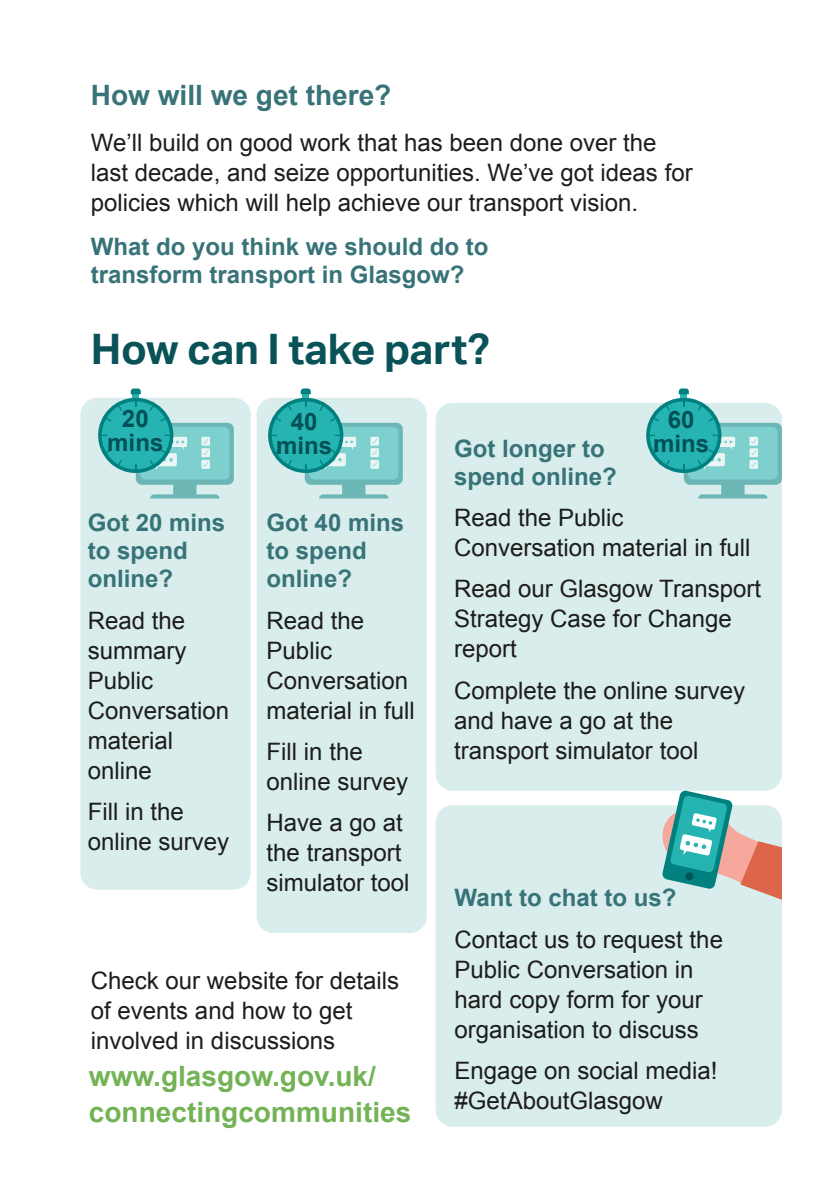
<style>
.page{position:relative;width:840px;height:1191px;background:#fff}
.page>*{position:absolute;margin:0;border:0;box-sizing:border-box;transform-origin:0 0}
.t1{font:700 42px "Aktiv Grotesk";letter-spacing:-.005em;color:#085258}
.t2{font:700 28px/36px "Arial";color:#73b356}
.t3{font:700 28px "Arial";color:#377378}
.t4{font:24px/30px "Arial";color:#1d1d1b}
.t5{font:700 24px/28px "Arial";color:#377378}
.t6{font:700 24px/24px "Arial";color:#005158;text-align:center}
</style>
<div class="page">
<div style="left:256px;top:398px;width:170px;height:535px;background:#d8edec;border-radius:17px"></div>
<div style="left:435px;top:403px;width:346px;height:387px;background:#d8edec;border-radius:17px"></div>
<div style="left:435px;top:805px;width:346px;height:321px;background:#d8edec;border-radius:17px"></div>
<div style="left:80px;top:398px;width:170px;height:491px;background:#d8edec;border-radius:17px"></div>
<svg style="left:661px;top:790px;width:120px;height:109px"></svg>
<div style="left:173px;top:477px;width:23px;height:20px;background:#6cb6b5"></div>
<div style="left:136px;top:423px;width:98px;height:62px;background:linear-gradient(to right,#6fbab9,#6eb9b8);border-radius:6px"></div>
<div style="left:140px;top:427px;width:89px;height:52px;background:#7ed0ce;border-radius:5px"></div>
<svg style="left:150px;top:494px;width:69px;height:4px"></svg>
<svg style="left:201px;top:437px;width:9px;height:9px"></svg>
<svg style="left:203px;top:439px;width:5px;height:4px"></svg>
<svg style="left:201px;top:448px;width:9px;height:9px"></svg>
<svg style="left:201px;top:460px;width:9px;height:9px"></svg>
<svg style="left:98px;top:388px;width:89px;height:85px"></svg>
<div style="left:342px;top:477px;width:23px;height:20px;background:#6cb6b5"></div>
<div style="left:304px;top:423px;width:98px;height:62px;background:linear-gradient(to right,#70bab9,#6ebab8);border-radius:6px"></div>
<div style="left:309px;top:427px;width:89px;height:52px;background:#7ed0ce;border-radius:5px"></div>
<svg style="left:319px;top:494px;width:69px;height:4px"></svg>
<svg style="left:370px;top:437px;width:9px;height:9px"></svg>
<svg style="left:370px;top:448px;width:9px;height:9px"></svg>
<svg style="left:370px;top:460px;width:9px;height:9px"></svg>
<svg style="left:268px;top:388px;width:88px;height:85px"></svg>
<div style="left:720px;top:477px;width:24px;height:20px;background:#6cb6b5"></div>
<div style="left:683px;top:423px;width:98px;height:62px;background:linear-gradient(to right,#70bab9,#6ebab9);border-radius:6px"></div>
<div style="left:687px;top:427px;width:90px;height:52px;background:#7ed0ce;border-radius:5px"></div>
<svg style="left:698px;top:494px;width:69px;height:4px"></svg>
<svg style="left:749px;top:437px;width:8px;height:9px"></svg>
<svg style="left:750px;top:439px;width:6px;height:4px"></svg>
<svg style="left:749px;top:448px;width:8px;height:9px"></svg>
<svg style="left:749px;top:460px;width:8px;height:9px"></svg>
<svg style="left:646px;top:388px;width:88px;height:85px"></svg>
<p class="t3" style="left:91px;top:77px;width:302px">How will we get there?</p>
<p class="t4" style="left:91px;top:128px;width:603px">We’ll build on good work that has been done over the last decade, and seize opportunities. We’ve got ideas for policies which will help achieve our transport vision.</p>
<p class="t5" style="left:91px;top:234px;width:399px">What do you think we should do to transform transport in Glasgow?</p>
<h1 class="t1" style="left:91px;top:325px;width:400px">How can I take part?</h1>
<p class="t6" style="left:107px;top:407px;width:58px">20 mins</p>
<p class="t6" style="left:276px;top:411px;width:58px">40 mins</p>
<p class="t6" style="left:653px;top:408px;width:58px">60 mins</p>
<p class="t5" style="left:454px;top:435px;width:164px">Got longer to spend online?</p>
<p class="t4" style="left:454px;top:503px;width:298px">Read the Public<br>Conversation material in full</p>
<p class="t4" style="left:454px;top:574px;width:308px">Read our Glasgow Transport<br>Strategy Case for Change report</p>
<p class="t4" style="left:454px;top:675px;width:292px">Complete the online survey and have a go at the transport simulator tool</p>
<p class="t5" style="left:88px;top:509px;width:139px">Got 20 mins to spend online?</p>
<p class="t4" style="left:88px;top:605px;width:143px">Read the summary<br>Public<br>Conversation material online</p>
<p class="t4" style="left:88px;top:796px;width:143px">Fill in the online survey</p>
<p class="t5" style="left:266px;top:509px;width:139px">Got 40 mins to spend online?</p>
<p class="t4" style="left:266px;top:605px;width:150px">Read the<br>Public<br>Conversation material in full</p>
<p class="t4" style="left:266px;top:736px;width:143px">Fill in the online survey</p>
<p class="t4" style="left:266px;top:808px;width:144px">Have a go at the transport simulator tool</p>
<p class="t5" style="left:454px;top:884px;width:223px">Want to chat to us?</p>
<p class="t4" style="left:454px;top:924px;width:270px">Contact us to request the<br>Public Conversation in hard copy form for your organisation to discuss</p>
<p class="t4" style="left:454px;top:1055px;width:264px">Engage on social media! #GetAboutGlasgow</p>
<p class="t4" style="left:91px;top:966px;width:310px">Check our website for details of events and how to get involved in discussions</p>
<p class="t2" style="left:89px;top:1058px;width:324px">www.glasgow.gov.uk/ connectingcommunities</p>
</div>
